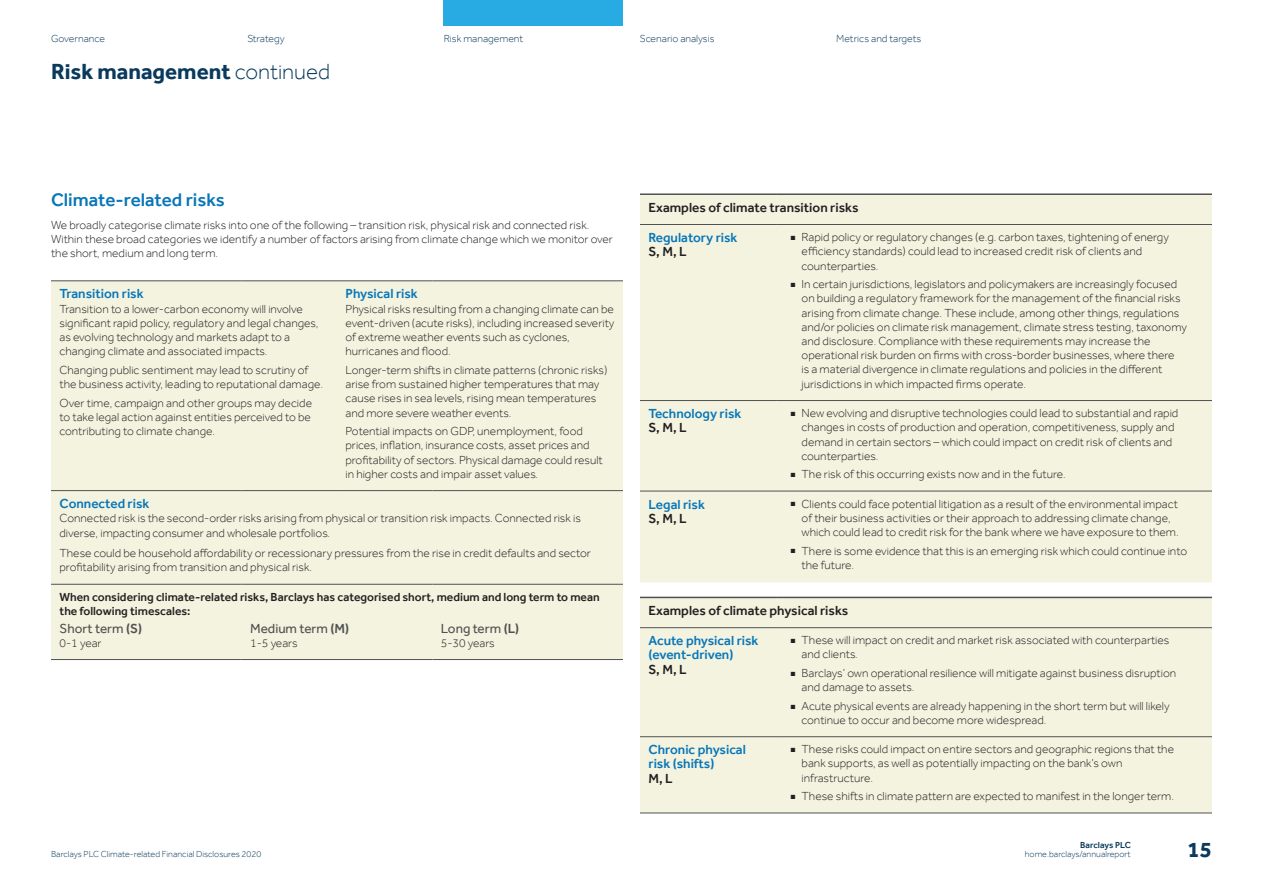
<style>
.page{position:relative;width:1263px;height:893px;background:#fff}
.page>*{position:absolute;margin:0;border:0;box-sizing:border-box;transform-origin:0 0}
.t1{font:700 22.5px "Effra";color:#09395c}
.t2{font:500 18.75px "Effra";color:#0876b8}
.t3{font:500 13.5px/14.2px "Effra";color:#0876b8}
.t4{font:500 13.5px "Effra";color:#231f20}
.t5{font:13.5px "Effra";color:#515151}
.t6{font:300 12px/14.2px "Effra";color:#231f20}
.t7{font:500 12px/14.2px "Effra";color:#231f20}
.t8{font:300 10.5px "Effra";color:#09395c}
.t9{font:300 9px "Effra";color:#09395c}
.t10{font:500 9px "Effra";color:#09395c}
.s1{font-weight:300}
.s2{font-weight:500}
</style>
<div class="page">
<div style="left:51px;top:282px;width:572px;height:377px;background:#f3f3e0"></div>
<hr style="left:51px;top:281px;width:191px;height:1px;background:#515151">
<hr style="left:242px;top:281px;width:95px;height:1px;background:#515151">
<hr style="left:337px;top:281px;width:95px;height:1px;background:#515151">
<hr style="left:432px;top:281px;width:191px;height:1px;background:#515151">
<hr style="left:51px;top:490px;width:191px;height:1px;background:#515151">
<hr style="left:242px;top:490px;width:95px;height:1px;background:#515151">
<hr style="left:337px;top:490px;width:95px;height:1px;background:#515151">
<hr style="left:432px;top:490px;width:191px;height:1px;background:#515151">
<hr style="left:51px;top:584px;width:191px;height:1px;background:#515151">
<hr style="left:242px;top:584px;width:95px;height:1px;background:#515151">
<hr style="left:337px;top:584px;width:95px;height:1px;background:#515151">
<hr style="left:432px;top:584px;width:191px;height:1px;background:#515151">
<hr style="left:51px;top:659px;width:191px;height:1px;background:#515151">
<hr style="left:242px;top:659px;width:95px;height:1px;background:#515151">
<hr style="left:337px;top:659px;width:95px;height:1px;background:#515151">
<hr style="left:432px;top:659px;width:191px;height:1px;background:#515151">
<div style="left:640px;top:195px;width:572px;height:387px;background:#f3f3e0"></div>
<hr style="left:640px;top:491px;width:136px;height:1px;background:#515151">
<hr style="left:776px;top:491px;width:436px;height:1px;background:#515151">
<hr style="left:640px;top:400px;width:136px;height:1px;background:#515151">
<hr style="left:776px;top:400px;width:436px;height:1px;background:#515151">
<hr style="left:640px;top:193px;width:136px;height:2px;background:#515151">
<hr style="left:776px;top:193px;width:436px;height:2px;background:#515151">
<hr style="left:640px;top:224px;width:136px;height:1px;background:#515151">
<hr style="left:776px;top:224px;width:436px;height:1px;background:#515151">
<div style="left:640px;top:598px;width:572px;height:215px;background:#f3f3e0"></div>
<hr style="left:640px;top:813px;width:136px;height:1px;background:#515151">
<hr style="left:776px;top:813px;width:436px;height:1px;background:#515151">
<hr style="left:640px;top:597px;width:136px;height:1px;background:#515151">
<hr style="left:776px;top:597px;width:436px;height:1px;background:#515151">
<hr style="left:640px;top:627px;width:136px;height:1px;background:#515151">
<hr style="left:776px;top:627px;width:436px;height:1px;background:#515151">
<hr style="left:640px;top:736px;width:136px;height:1px;background:#515151">
<hr style="left:776px;top:736px;width:436px;height:1px;background:#515151">
<div style="left:444px;top:0;width:179px;height:26px;background:#27abe2"></div>
<p class="t8" style="left:51px;top:32px;width:55px">Governance</p>
<p class="t8" style="left:247px;top:32px;width:39px">Strategy</p>
<p class="t8" style="left:444px;top:32px;width:81px">Risk management</p>
<p class="t8" style="left:640px;top:32px;width:76px">Scenario analysis</p>
<p class="t8" style="left:836px;top:32px;width:87px">Metrics and targets</p>
<h1 class="t1" style="left:51px;top:58px;width:281px">Risk management <span class="s1">continued</span></h1>
<h2 class="t2" style="left:51px;top:189px;width:175px">Climate-related risks</h2>
<p class="t6" style="left:51px;top:217px;width:563px">We broadly categorise climate risks into one of the following – transition risk, physical risk and connected risk.<br>Within these broad categories we identify a number of factors arising from climate change which we monitor over the short, medium and long term.</p>
<p class="t3" style="left:60px;top:287px;width:86px">Transition risk</p>
<p class="t6" style="left:60px;top:301px;width:260px">Transition to a lower-carbon economy will involve significant rapid policy, regulatory and legal changes, as evolving technology and markets adapt to a changing climate and associated impacts.</p>
<p class="t6" style="left:60px;top:363px;width:265px">Changing public sentiment may lead to scrutiny of the business activity, leading to reputational damage.</p>
<p class="t6" style="left:60px;top:395px;width:254px;text-align:justify">Over time, campaign and other groups may decide to take legal action against entities perceived to be contributing to climate change.</p>
<p class="t3" style="left:345px;top:287px;width:74px">Physical risk</p>
<p class="t6" style="left:345px;top:301px;width:270px">Physical risks resulting from a changing climate can be event-driven (acute risks), including increased severity of extreme weather events such as cyclones, hurricanes and flood.</p>
<p class="t6" style="left:345px;top:363px;width:263px">Longer-term shifts in climate patterns (chronic risks) arise from sustained higher temperatures that may cause rises in sea levels, rising mean temperatures and more severe weather events.</p>
<p class="t6" style="left:345px;top:424px;width:259px">Potential impacts on GDP, unemployment, food prices, inflation, insurance costs, asset prices and profitability of sectors. Physical damage could result in higher costs and impair asset values.</p>
<p class="t3" style="left:60px;top:496px;width:91px">Connected risk</p>
<p class="t6" style="left:60px;top:511px;width:523px">Connected risk is the second-order risks arising from physical or transition risk impacts. Connected risk is diverse, impacting consumer and wholesale portfolios.</p>
<p class="t6" style="left:60px;top:546px;width:533px">These could be household affordability or recessionary pressures from the rise in credit defaults and sector profitability arising from transition and physical risk.</p>
<p class="t7" style="left:60px;top:589px;width:542px">When considering climate-related risks, Barclays has categorised short, medium and long term to mean the following timescales:</p>
<p class="t5" style="left:60px;top:620px;width:84px">Short term <span class="s2">(S)</span></p>
<p class="t6" style="left:60px;top:635px;width:44px">0-1 year</p>
<p class="t5" style="left:250px;top:620px;width:100px">Medium term <span class="s2">(M)</span></p>
<p class="t6" style="left:250px;top:635px;width:49px">1-5 years</p>
<p class="t5" style="left:441px;top:620px;width:80px">Long term <span class="s2">(L)</span></p>
<p class="t6" style="left:441px;top:635px;width:55px">5-30 years</p>
<p class="t4" style="left:648px;top:199px;width:212px">Examples of climate transition risks</p>
<p class="t3" style="left:648px;top:230px;width:90px">Regulatory risk</p>
<p class="t4" style="left:648px;top:244px;width:40px">S, M, L</p>
<p class="t6" style="left:801px;top:230px;width:369px;text-indent:-11px">■ Rapid policy or regulatory changes (e.g. carbon taxes, tightening of energy efficiency standards) could lead to increased credit risk of clients and counterparties.</p>
<p class="t6" style="left:801px;top:277px;width:387px;text-indent:-11px">■ In certain jurisdictions, legislators and policymakers are increasingly focused on building a regulatory framework for the management of the financial risks arising from climate change. These include, among other things, regulations and/or policies on climate risk management, climate stress testing, taxonomy and disclosure. Compliance with these requirements may increase the operational risk burden on firms with cross-border businesses, where there<br>is a material divergence in climate regulations and policies in the different jurisdictions in which impacted firms operate.</p>
<p class="t3" style="left:648px;top:406px;width:94px">Technology risk</p>
<p class="t4" style="left:648px;top:420px;width:40px">S, M, L</p>
<p class="t6" style="left:801px;top:406px;width:378px;text-indent:-11px">■ New evolving and disruptive technologies could lead to substantial and rapid changes in costs of production and operation, competitiveness, supply and demand in certain sectors – which could impact on credit risk of clients and counterparties.</p>
<p class="t6" style="left:791px;top:467px;width:276px">■ The risk of this occurring exists now and in the future.</p>
<p class="t6" style="left:801px;top:496px;width:379px;text-indent:-11px">■ Clients could face potential litigation as a result of the environmental impact of their business activities or their approach to addressing climate change, which could lead to credit risk for the bank where we have exposure to them.</p>
<p class="t6" style="left:801px;top:543px;width:387px;text-indent:-11px">■ There is some evidence that this is an emerging risk which could continue into the future.</p>
<p class="t4" style="left:648px;top:602px;width:201px">Examples of climate physical risks</p>
<p class="t3" style="left:648px;top:633px;width:111px">Acute physical risk (event-driven)</p>
<p class="t4" style="left:648px;top:661px;width:40px">S, M, L</p>
<p class="t3" style="left:648px;top:497px;width:58px">Legal risk</p>
<p class="t4" style="left:648px;top:510px;width:40px">S, M, L</p>
<p class="t6" style="left:801px;top:633px;width:369px;text-indent:-11px">■ These will impact on credit and market risk associated with counterparties and clients.</p>
<p class="t6" style="left:801px;top:666px;width:376px;text-indent:-11px">■ Barclays’ own operational resilience will mitigate against business disruption and damage to assets.</p>
<p class="t6" style="left:801px;top:698px;width:370px;text-indent:-11px">■ Acute physical events are already happening in the short term but will likely continue to occur and become more widespread.</p>
<p class="t3" style="left:648px;top:742px;width:99px">Chronic physical risk (shifts)</p>
<p class="t4" style="left:648px;top:770px;width:26px">M, L</p>
<p class="t6" style="left:801px;top:742px;width:374px;text-indent:-11px">■ These risks could impact on entire sectors and geographic regions that the bank supports, as well as potentially impacting on the bank’s own infrastructure.</p>
<p class="t6" style="left:791px;top:789px;width:385px">■ These shifts in climate pattern are expected to manifest in the longer term.</p>
<p class="t10" style="left:1080px;top:839px;width:52px">Barclays PLC</p>
<p class="t9" style="left:51px;top:848px;width:212px">Barclays PLC Climate-related Financial Disclosures 2020</p>
<p class="t9" style="left:1025px;top:848px;width:107px">home.barclays/annualreport</p>
<h1 class="t1" style="left:1187px;top:836px;width:26px">15</h1>
</div>
